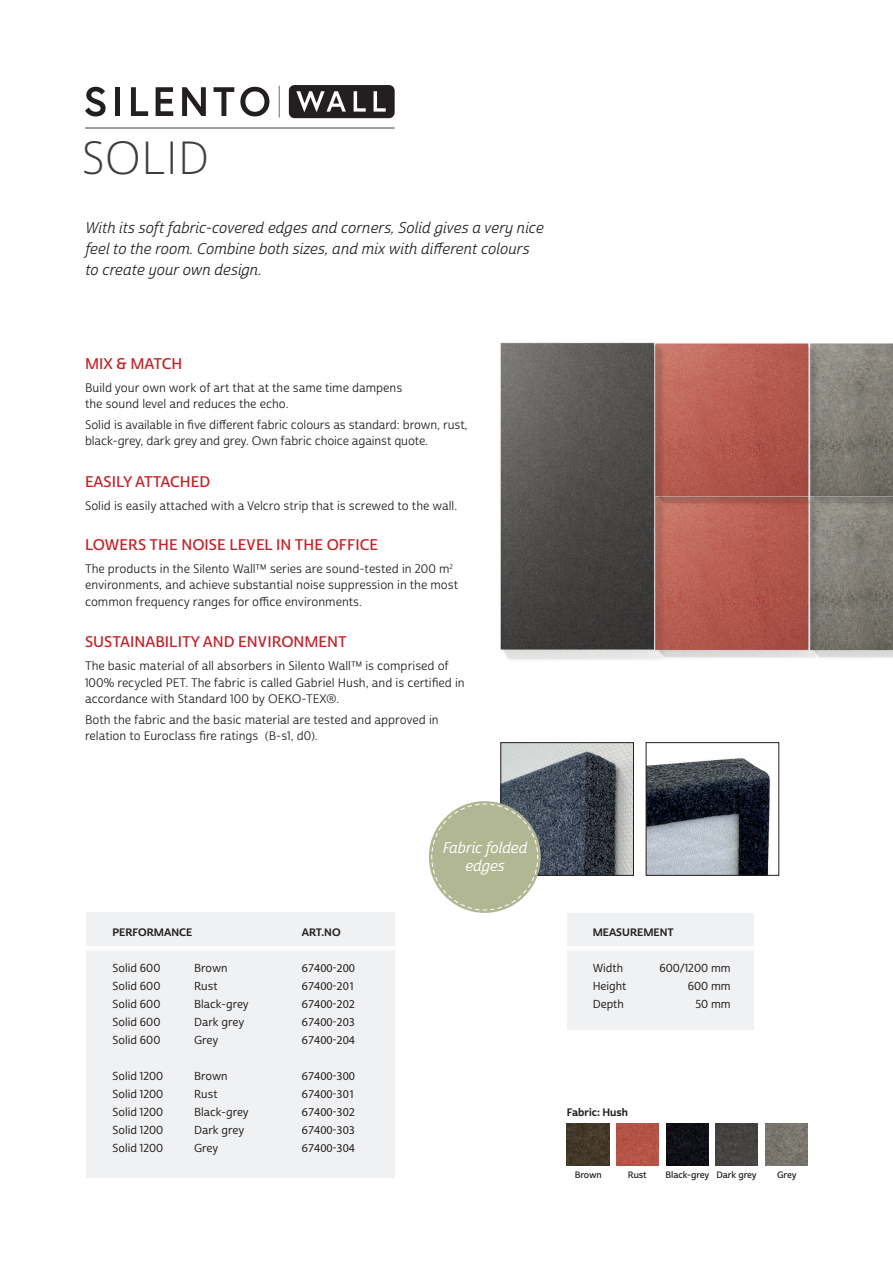
<style>
.page{position:relative;width:893px;height:1263px;background:#fff}
.page>*{position:absolute;margin:0;border:0;box-sizing:border-box;transform-origin:0 0}
.t1{font:45px "Cabrito Sans Nor Lig";color:#3e3e3f}
.t2{font:15px/21px "Cabrito Sans Nor Reg It";color:#231f20}
.t3{font:15px "Cabrito Sans Nor Dem";color:#c32329}
.t4{font:15px/18px "Cabrito Sans Nor Med It";letter-spacing:-.01em;color:#fff;text-align:center}
.t5{font:12px/16.5px "Cabrito Sans Nor Reg";color:#231f20}
.t6{font:12px/18px "Myriad Pro";color:#231f20;text-align:justify}
.t7{font:11.25px/18px "Cabrito Sans Nor Med";color:#231f20;text-align:justify}
.t8{font:10.5px "Cabrito Sans Nor Bol";color:#231f20}
.t9{font:9px "Cabrito Sans Nor Dem";letter-spacing:-.01em;color:#231f20}
</style>
<div class="page">
<div style="left:86px;top:913px;width:309px;height:265px;background:#f0f1f2"></div>
<hr style="left:86px;top:946px;width:309px;height:4px;background:#fff">
<img style="left:765px;top:1123px;width:43px;height:42px">
<img style="left:715px;top:1123px;width:43px;height:42px">
<img style="left:666px;top:1123px;width:43px;height:42px">
<img style="left:616px;top:1123px;width:43px;height:42px">
<img style="left:567px;top:1123px;width:42px;height:42px">
<svg style="left:85px;top:87px;width:21px;height:29px"></svg>
<div style="left:115px;top:87px;width:5px;height:29px;background:#231f20"></div>
<svg style="left:131px;top:87px;width:17px;height:29px"></svg>
<svg style="left:156px;top:87px;width:17px;height:29px"></svg>
<svg style="left:182px;top:87px;width:24px;height:29px"></svg>
<svg style="left:214px;top:87px;width:20px;height:29px"></svg>
<svg style="left:240px;top:87px;width:29px;height:29px"></svg>
<svg style="left:279px;top:86px;width:1px;height:32px"></svg>
<svg style="left:289px;top:85px;width:106px;height:33px;background:#4a4647"></svg>
<hr style="left:85px;top:127px;width:310px;height:1px;background:#3e3e3f">
<img style="left:678px;top:513px;width:125px;height:145px">
<img style="left:803px;top:513px;width:90px;height:145px">
<img style="left:678px;top:343px;width:125px;height:170px">
<img style="left:803px;top:343px;width:90px;height:170px">
<img style="left:500px;top:342px;width:178px;height:318px">
<div style="left:567px;top:913px;width:186px;height:116px;background:#f0f1f2"></div>
<hr style="left:567px;top:946px;width:186px;height:4px;background:#fff">
<img style="left:503px;top:744px;width:129px;height:129px">
<div style="left:501px;top:742px;width:133px;height:133px;border:1px solid #231f20"></div>
<img style="left:648px;top:758px;width:122px;height:115px">
<div style="left:646px;top:742px;width:133px;height:133px;border:1px solid #231f20"></div>
<svg style="left:431px;top:803px;width:107px;height:108px;background:#b7bd9f"></svg>
<h1 class="t1" style="left:82px;top:131px;width:129px">SOLID</h1>
<p class="t2" style="left:85px;top:217px;width:460px">With its soft fabric-covered edges and corners, Solid gives a very nice feel to the room. Combine both sizes, and mix with different colours to create your own design.</p>
<p class="t3" style="left:85px;top:354px;width:99px">MIX &amp; MATCH</p>
<p class="t5" style="left:85px;top:379px;width:319px">Build your own work of art that at the same time dampens the sound level and reduces the echo.</p>
<p class="t5" style="left:85px;top:417px;width:384px">Solid is available in five different fabric colours as standard: brown, rust, black-grey, dark grey and grey. Own fabric choice against quote.</p>
<p class="t3" style="left:85px;top:472px;width:127px">EASILY ATTACHED</p>
<p class="t5" style="left:85px;top:498px;width:374px">Solid is easily attached with a Velcro strip that is screwed to the wall.</p>
<p class="t3" style="left:85px;top:535px;width:295px">LOWERS THE NOISE LEVEL IN THE OFFICE</p>
<p class="t5" style="left:85px;top:560px;width:375px">The products in the Silento Wall™ series are sound-tested in 200 m<sup>2 </sup>environments, and achieve substantial noise suppression in the most common frequency ranges for office environments.</p>
<p class="t3" style="left:85px;top:633px;width:263px">SUSTAINABILITY AND ENVIRONMENT</p>
<p class="t5" style="left:85px;top:658px;width:381px">The basic material of all absorbers in Silento Wall™ is comprised of<br>100% recycled PET. The fabric is called Gabriel Hush, and is certified in accordance with Standard 100 by OEKO-TEX®.</p>
<p class="t5" style="left:85px;top:712px;width:355px">Both the fabric and the basic material are tested and approved in relation to Euroclass fire ratings (B-s1, d0).</p>
<p class="t8" style="left:113px;top:926px;width:81px">PERFORMANCE</p>
<p class="t7" style="left:113px;top:959px;width:49px">Solid 600<br>Solid 600<br>Solid 600<br>Solid 600<br>Solid 600</p>
<p class="t7" style="left:113px;top:1067px;width:52px">Solid 1200<br>Solid 1200<br>Solid 1200<br>Solid 1200<br>Solid 1200</p>
<p class="t7" style="left:194px;top:959px;width:56px;text-align:left">Brown<br>Rust<br>Black-grey<br>Dark grey<br>Grey</p>
<p class="t7" style="left:194px;top:1067px;width:56px;text-align:left">Brown<br>Rust<br>Black-grey<br>Dark grey<br>Grey</p>
<p class="t8" style="left:302px;top:926px;width:40px">ART.NO</p>
<p class="t6" style="left:302px;top:959px;width:55px">67400-200<br>67400-201<br>67400-202<br>67400-203<br>67400-204</p>
<p class="t6" style="left:302px;top:1067px;width:55px">67400-300<br>67400-301<br>67400-302<br>67400-303<br>67400-304</p>
<p class="t4" style="left:442px;top:839px;width:86px">Fabric folded edges</p>
<p class="t8" style="left:593px;top:926px;width:83px">MEASUREMENT</p>
<p class="t7" style="left:593px;top:959px;width:32px">Width</p>
<p class="t7" style="left:659px;top:959px;width:73px">600/1200 mm</p>
<p class="t7" style="left:593px;top:977px;width:35px">Height</p>
<p class="t7" style="left:688px;top:977px;width:45px">600 mm</p>
<p class="t7" style="left:593px;top:995px;width:33px">Depth</p>
<p class="t7" style="left:695px;top:995px;width:37px">50 mm</p>
<p class="t8" style="left:567px;top:1106px;width:63px">Fabric: Hush</p>
<p class="t9" style="left:575px;top:1169px;width:28px">Brown</p>
<p class="t9" style="left:628px;top:1169px;width:20px">Rust</p>
<p class="t9" style="left:666px;top:1169px;width:93px">Black-grey Dark grey</p>
<p class="t9" style="left:777px;top:1169px;width:21px">Grey</p>
</div>
